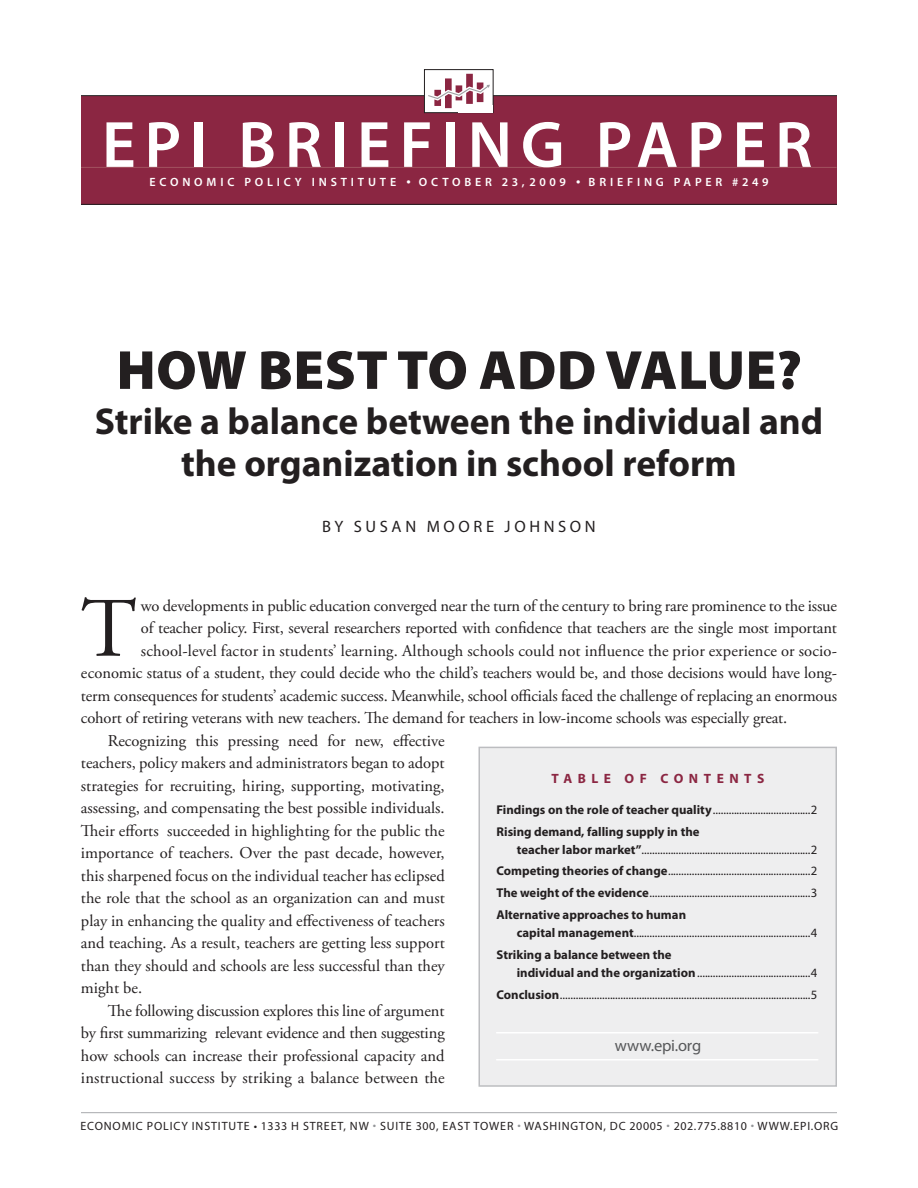
<style>
.page{position:relative;width:918px;height:1188px;background:#fff}
.page>*{position:absolute;margin:0;border:0;box-sizing:border-box;transform-origin:0 0}
.t1{font:84.3px "Adobe Garamond Pro";color:#231f20}
.t2{font:600 66px "Myriad Pro";letter-spacing:.13em;color:#fff}
.t3{font:900 55.5px "Myriad Pro";letter-spacing:.01em;color:#231f20}
.t4{font:700 37.5px/42px "Myriad Pro";color:#231f20;text-align:center}
.t5{font:16.5px "Adobe Garamond Pro";color:#231f20}
.t6{font:16.5px "Adobe Garamond Pro";letter-spacing:-.02em;color:#231f20}
.t7{font:16.5px "Myriad Pro";letter-spacing:.22em;color:#231f20}
.t8{font:16.5px "Myriad Pro";color:#57585a}
.t9{font:700 13.5px "Myriad Pro";letter-spacing:.41em;color:#8b2642}
.t10{font:12.75px/21.8px "Myriad Pro";color:#231f20;text-align:justify}
.t11{font:700 12.75px/21.8px "Myriad Pro";color:#231f20}
.t12{font:12px "Myriad Pro";letter-spacing:.07em;color:#231f20}
.t13{font:600 12px "Myriad Pro";letter-spacing:.32em;color:#fff}
.s1{font-family:"Monotype Corsiva";font-weight:400;font-size:7.5px}
.s2{font-weight:400}
.s3{font-weight:700}
.s4{color:#939598}
</style>
<div class="page">
<div style="left:81px;top:96px;width:756px;height:108px;background:#8b2642"></div>
<hr style="left:81px;top:167px;width:756px;height:1px;background:#9f4d5c">
<hr style="left:81px;top:1112px;width:756px;height:1px;background:#a8a9ad">
<hr style="left:81px;top:95px;width:756px;height:1px;background:#231f20">
<hr style="left:81px;top:204px;width:756px;height:1px;background:#231f20">
<div style="left:424px;top:70px;width:69px;height:43px;background:#fff"></div>
<svg style="left:428px;top:74px;width:62px;height:35px"></svg>
<div style="left:424px;top:69px;width:69px;height:44px;border:1px solid #231f20"></div>
<div style="left:458px;top:105px;width:35px;height:7px;background:#fff"></div>
<div style="left:479px;top:747px;width:357px;height:339px;background:#eeeeef"></div>
<div style="left:478px;top:747px;width:359px;height:340px;border:2px solid #bcbdc0"></div>
<hr style="left:497px;top:1032px;width:321px;height:2px;background:#fff">
<hr style="left:497px;top:1059px;width:321px;height:1px;background:#fff">
<h2 class="t2" style="left:102px;top:103px;width:712px">EPI BRIEFING PAPER</h2>
<p class="t13" style="left:149px;top:174px;width:325px">ECON OMI C POLI CY IN STI TUTE <span class="s1">●</span> OCTOBER</p>
<p class="t13" style="left:502px;top:174px;width:108px">23,2009 <span class="s1">●</span> BRIEFING</p>
<p class="t13" style="left:674px;top:174px;width:21px">PAPER</p>
<p class="t13" style="left:732px;top:174px;width:38px">#249</p>
<h3 class="t3" style="left:117px;top:339px;width:687px">HOW BEST TO ADD VALUE?</h3>
<h3 class="t4" style="left:95px;top:399px;width:730px">Strike a balance between the individual and the organization in school reform</h3>
<p class="t7" style="left:322px;top:516px;width:275px">BY SUSAN M OORE JOH NSON</p>
<h1 class="t1" style="left:81px;top:578px;width:57px">T</h1>
<p class="t5" style="left:141px;top:596px;width:698px">wo developments in public education converged near the turn of the century to bring rare prominence to the issue</p>
<p class="t5" style="left:141px;top:618px;width:698px">of teacher policy. First, several researchers reported with confidence that teachers are the single most important</p>
<p class="t5" style="left:141px;top:641px;width:698px">school-level factor in students’ learning. Although schools could not influence the prior experience or socio-</p>
<p class="t5" style="left:81px;top:663px;width:758px">economic status of a student, they could decide who the child’s teachers would be, and those decisions would have long-</p>
<p class="t5" style="left:81px;top:686px;width:758px">term consequences for students’ academic success. Meanwhile, school officials faced the challenge of replacing an enormous</p>
<p class="t5" style="left:81px;top:708px;width:708px">cohort of retiring veterans with new teachers. The demand for teachers in low-income schools was especially great.</p>
<p class="t5" style="left:108px;top:731px;width:338px">Recognizing this pressing need for new, effective</p>
<p class="t5" style="left:81px;top:753px;width:365px">teachers, policy makers and administrators began to adopt</p>
<p class="t5" style="left:81px;top:776px;width:365px">strategies for recruiting, hiring, supporting, motivating,</p>
<p class="t5" style="left:81px;top:798px;width:365px">assessing, and compensating the best possible individuals.</p>
<p class="t5" style="left:81px;top:821px;width:365px">Their efforts succeeded in highlighting for the public the</p>
<p class="t5" style="left:81px;top:843px;width:365px">importance of teachers. Over the past decade, however,</p>
<p class="t5" style="left:81px;top:866px;width:365px">this sharpened focus on the individual teacher has eclipsed</p>
<p class="t5" style="left:81px;top:888px;width:365px">the role that the school as an organization can and must</p>
<p class="t5" style="left:81px;top:911px;width:365px">play in enhancing the quality and effectiveness of teachers</p>
<p class="t5" style="left:81px;top:933px;width:365px">and teaching. As a result, teachers are getting less support</p>
<p class="t5" style="left:81px;top:956px;width:365px">than they should and schools are less successful than they</p>
<p class="t5" style="left:81px;top:978px;width:63px">might be.</p>
<p class="t5" style="left:108px;top:1001px;width:338px">The following discussion explores this line of argument</p>
<p class="t6" style="left:81px;top:1023px;width:365px">by first summarizing relevant evidence and then suggesting</p>
<p class="t5" style="left:81px;top:1046px;width:365px">how schools can increase their professional capacity and</p>
<p class="t5" style="left:81px;top:1068px;width:365px">instructional success by striking a balance between the</p>
<p class="t9" style="left:551px;top:770px;width:204px">Table of Cont ents</p>
<p class="t11" style="left:496px;top:798px;width:323px">Findings on the role of teacher quality<span class="s2">.....................................2<br></span>Rising demand, falling supply in the</p>
<p class="t10" style="left:497px;top:838px;width:322px;text-indent:20px"><span class="s3">teacher labor market”</span>................................................................2<br><span class="s3">Competing theories of change</span>......................................................2<br><span class="s3">The weight of the evidence</span>.............................................................3<br><span class="s3">Alternative approaches to human</span></p>
<p class="t10" style="left:497px;top:922px;width:322px;text-indent:20px"><span class="s3">capital management</span>...................................................................4<br><span class="s3">Striking a balance between the</span></p>
<p class="t10" style="left:497px;top:961px;width:323px;text-align:right"><span class="s3">individual and the organization</span>...........................................4<br><span class="s3">Conclusion</span>...............................................................................................5</p>
<p class="t8" style="left:615px;top:1036px;width:88px">WWW.EPI.ORG</p>
<p class="t12" style="left:80px;top:1119px;width:689px">ECONOMIC POLICY INSTITUTE • 1333 H STREET, NW <span class="s4">•</span> SUITE 300, EAST TOWE R <span class="s4">•</span> WASHINGTON, DC 20005 <span class="s4">•</span> 202.775.8810 <span class="s4">•</span> WWW</p>
<p class="t12" style="left:790px;top:1119px;width:50px">.EPI.ORG</p>
</div>
